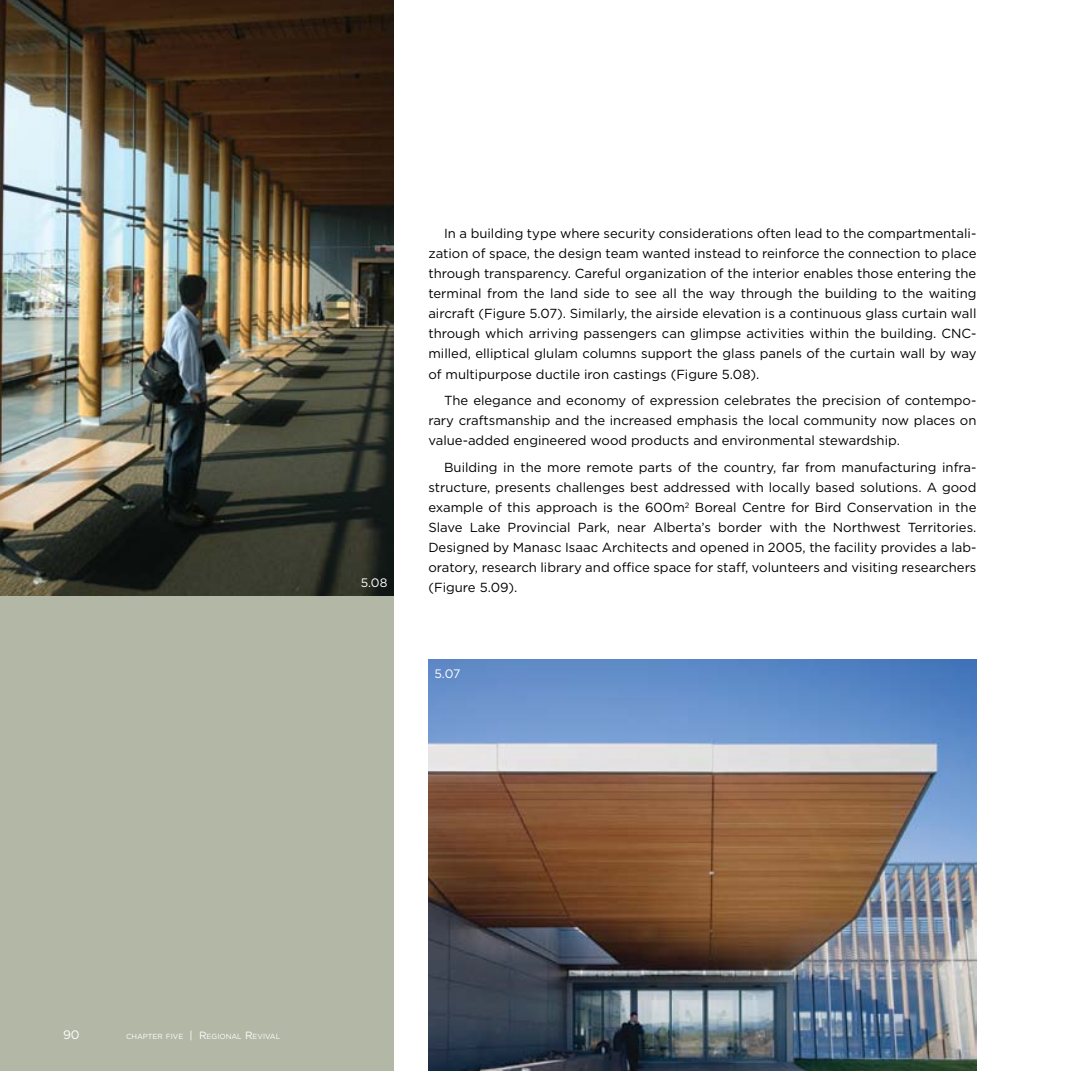
<style>
.page{position:relative;width:1071px;height:1071px;background:#fff}
.page>*{position:absolute;margin:0;border:0;box-sizing:border-box;transform-origin:0 0}
.t1{font:13.12px/20.1px "Gotham";color:#000;text-align:justify}
.t2{font:12.25px "Gotham";color:#fff}
.t3{font:7.35px "Gotham";color:#fff}
.s1{font-size:10.5px}
</style>
<div class="page">
<div style="left:0;top:0;width:393px;height:1071px;background:#b3b7a6"></div>
<img style="left:428px;top:660px;width:548px;height:411px">
<img style="left:0;top:0;width:393px;height:596px">
<p class="t2" style="left:361px;top:576px;width:28px">5.08</p>
<p class="t1" style="left:428px;top:223px;width:550px;text-indent:16px">In a building type where security considerations often lead to the compartmentali&shy;zation of space, the design team wanted instead to reinforce the connection to place through transparency. Careful organization of the interior enables those entering the terminal from the land side to see all the way through the building to the waiting aircraft (Figure 5.07). Similarly, the airside elevation is a continuous glass curtain wall through which arriving passengers can glimpse activities within the building. CNC&shy;milled, elliptical glulam columns support the glass panels of the curtain wall by way of multipurpose ductile iron castings (Figure 5.08).</p>
<p class="t1" style="left:428px;top:390px;width:550px;text-indent:16px">The elegance and economy of expression celebrates the precision of contempo&shy;rary craftsmanship and the increased emphasis the local community now places on value-added engineered wood products and environmental stewardship.</p>
<p class="t1" style="left:428px;top:457px;width:550px;text-indent:16px">Building in the more remote parts of the country, far from manufacturing infra&shy;structure, presents challenges best addressed with locally based solutions. A good example of this approach is the 600m<sup>2</sup> Boreal Centre for Bird Conservation in the Slave Lake Provincial Park, near Alberta’s border with the Northwest Territories.<br>Designed by Manasc Isaac Architects and opened in 2005, the facility provides a lab&shy;oratory, research library and office space for staff, volunteers and visiting researchers (Figure 5.09).</p>
<p class="t2" style="left:434px;top:667px;width:27px">5.07</p>
<p class="t2" style="left:63px;top:1028px;width:18px">90</p>
<p class="t3" style="left:126px;top:1032px;width:156px">CHAPTER FIVE <span class="s1">| R</span>EGIONAL <span class="s1">R</span>EVIVAL</p>
</div>
